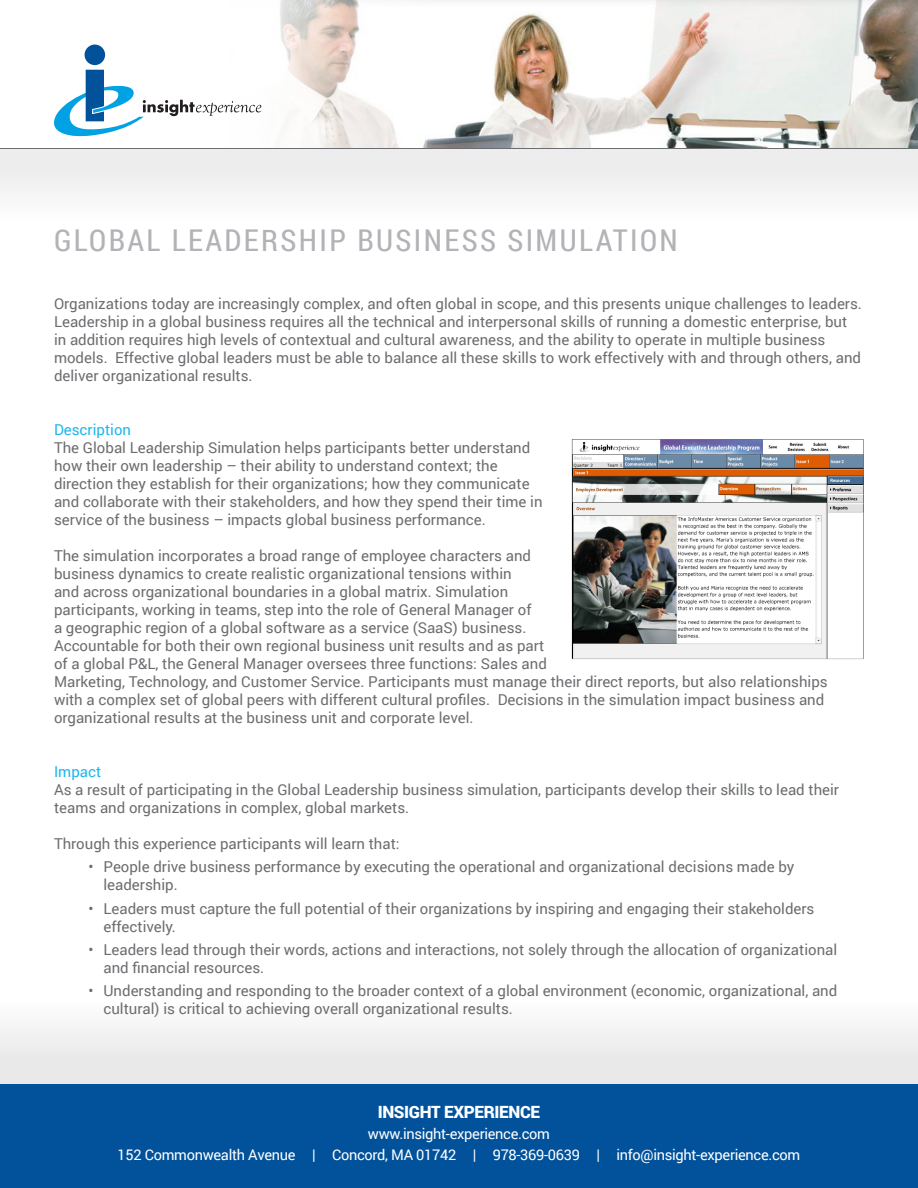
<style>
.page{position:relative;width:918px;height:1188px;background:#fff}
.page>*{position:absolute;margin:0;border:0;box-sizing:border-box;transform-origin:0 0}
.t1{font:30px "Roboto Condensed";letter-spacing:.08em;color:#b2b3b7}
.t2{font:900 16.8px "Roboto";letter-spacing:-.02em;color:#fff}
.Body_Text{font:15px/18px "Roboto";color:#6c6d70}
.Bullet_1{font:15px/18px "Roboto";color:#6c6d70}
.Heading_2{font:15px "Roboto";color:#1eb6eb}
.t3{font:14.7px "Roboto";letter-spacing:-.02em;color:#fff}
</style>
<div class="page">
<div style="left:0;top:998px;width:918px;height:87px;background:linear-gradient(to right,#f1f1f1,#f1f1f1)"></div>
<div style="left:0;top:1085px;width:918px;height:103px;background:#01529b"></div>
<svg style="left:54px;top:45px;width:175px;height:91px"></svg>
<div style="left:0;top:148px;width:918px;height:74px;background:#f2f2f2"></div>
<img style="left:229px;top:0;width:689px;height:148px">
<hr style="left:0;top:148px;width:918px;height:1px;background:#6c6d70">
<img style="left:571px;top:439px;width:293px;height:220px">
<p class="t1" style="left:54px;top:220px;width:625px">GLOBAL LEADERSHIP BUSINESS SIMULATION</p>
<p class="Body_Text" style="left:54px;top:294px;width:810px">Organizations today are increasingly complex, and often global in scope, and this presents unique challenges to leaders.<br>Leadership in a global business requires all the technical and interpersonal skills of running a domestic enterprise, but in addition requires high levels of contextual and cultural awareness, and the ability to operate in multiple business models. Effective global leaders must be able to balance all these skills to work effectively with and through others, and deliver organizational results.</p>
<p class="Heading_2" style="left:54px;top:419px;width:79px">Description</p>
<p class="Body_Text" style="left:54px;top:438px;width:490px">The Global Leadership Simulation helps participants better understand how their own leadership – their ability to understand context; the direction they establish for their organizations; how they communicate and collaborate with their stakeholders, and how they spend their time in service of the business – impacts global business performance.</p>
<p class="Body_Text" style="left:54px;top:546px;width:775px">The simulation incorporates a broad range of employee characters and<br>business dynamics to create realistic organizational tensions within<br>and across organizational boundaries in a global matrix. Simulation<br>participants, working in teams, step into the role of General Manager of<br>a geographic region of a global software as a service (SaaS) business.<br>Accountable for both their own regional business unit results and as part<br>of a global P&amp;L, the General Manager oversees three functions: Sales and<br>Marketing, Technology, and Customer Service. Participants must manage their direct reports, but also relationships with a complex set of global peers with different cultural profiles. Decisions in the simulation impact business and organizational results at the business unit and corporate level.</p>
<p class="Heading_2" style="left:54px;top:761px;width:49px">Impact</p>
<p class="Body_Text" style="left:54px;top:780px;width:787px">As a result of participating in the Global Leadership business simulation, participants develop their skills to lead their teams and organizations in complex, global markets.</p>
<p class="Body_Text" style="left:54px;top:834px;width:347px">Through this experience participants will learn that:</p>
<p class="Bullet_1" style="left:103px;top:857px;width:692px;text-indent:-15px">• People drive business performance by executing the operational and organizational decisions made by leadership.</p>
<p class="Bullet_1" style="left:103px;top:899px;width:712px;text-indent:-15px">• Leaders must capture the full potential of their organizations by inspiring and engaging their stakeholders effectively.</p>
<p class="Bullet_1" style="left:103px;top:940px;width:735px;text-indent:-15px">• Leaders lead through their words, actions and interactions, not solely through the allocation of organizational and financial resources.</p>
<p class="Bullet_1" style="left:103px;top:981px;width:735px;text-indent:-15px">• Understanding and responding to the broader context of a global environment (economic, organizational, and cultural) is critical to achieving overall organizational results.</p>
<p class="t2" style="left:378px;top:1100px;width:164px">INSIGHT EXPERIENCE</p>
<p class="t3" style="left:368px;top:1124px;width:184px">www.insight-experience.com</p>
<p class="t3" style="left:118px;top:1145px;width:684px">152 Commonwealth Avenue | Concord, MA 01742 | 978-369-0639 | info@insight-experience.com</p>
</div>
